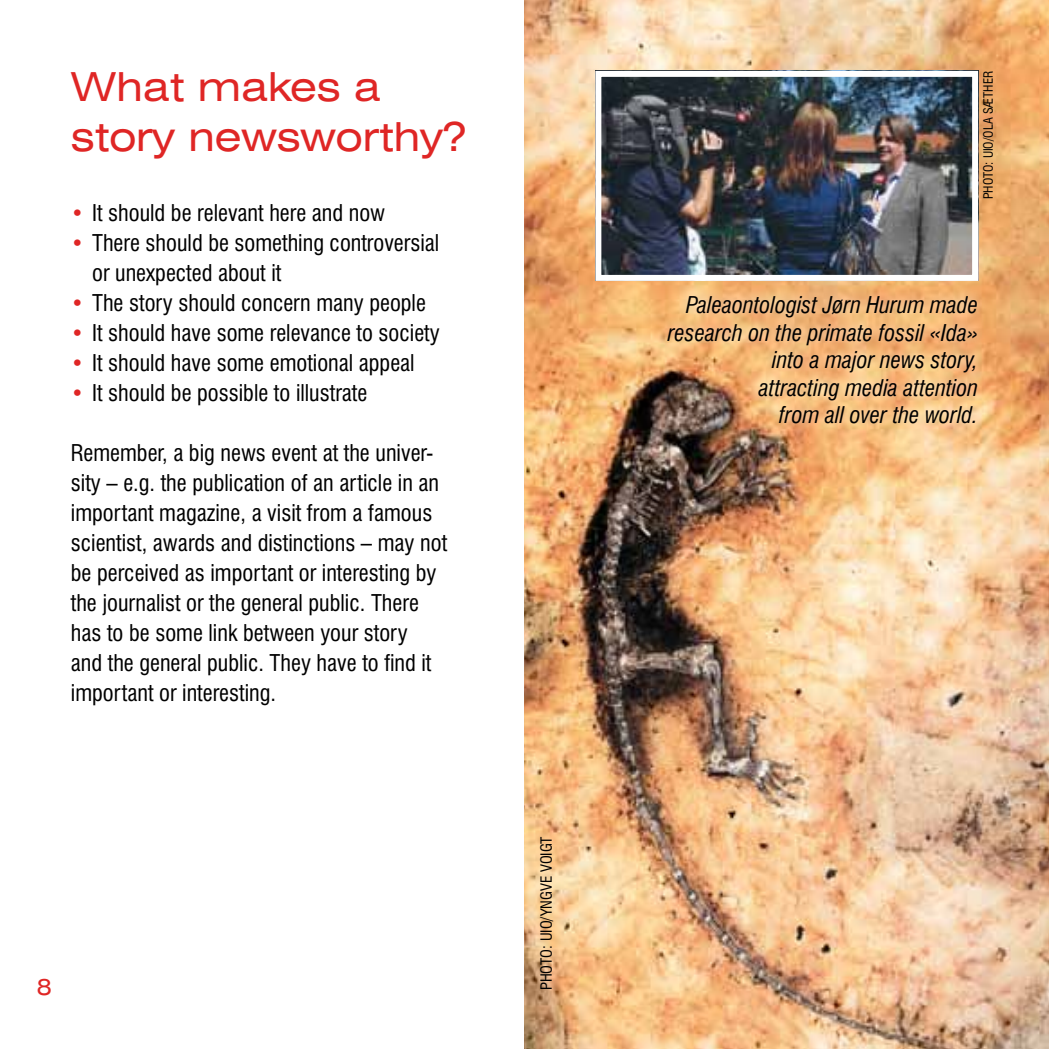
<style>
.page{position:relative;width:1049px;height:1049px;background:#fff}
.page>*{position:absolute;margin:0;border:0;box-sizing:border-box;transform-origin:0 0}
.t1{font:expanded 40px/50px "Swiss 721 BT";color:#df2625}
.t2{font:condensed 22.5px/30px "Swiss 721 BT";color:#000}
.t3{font:italic condensed 22.5px/27.5px "Swiss 721 BT";color:#000;text-align:right}
.t4{font:expanded 22.5px "Swiss 721 BT";color:#df2625}
.t5{font:condensed 15px "Swiss 721 BT";color:#000}
.t6{font:condensed 12.5px "Swiss 721 BT";color:#000}
.s1{color:#df2625}
</style>
<div class="page">
<img style="left:524px;top:0;width:525px;height:1049px">
<img style="left:602px;top:78px;width:369px;height:196px">
<div style="left:595px;top:71px;width:383px;height:210px;border:6px solid #fff"></div>
<div style="left:655px;top:284px;width:334px;height:152px;background:#fff;opacity:.75"></div>
<h1 class="t1" style="left:71px;top:62px;width:397px">What makes a story newsworthy?</h1>
<p class="t6" style="left:981px;top:199px;width:130px;rotate:-90deg">PHoTO: UIO/OLA SÆTHER</p>
<p class="t2" style="left:71px;top:198px;width:316px"><span class="s1">•</span> It should be relevant here and now</p>
<p class="t2" style="left:92px;top:228px;width:349px;text-indent:-21px"><span class="s1">•</span> There should be something controversial or unexpected about it</p>
<p class="t2" style="left:71px;top:288px;width:357px"><span class="s1">•</span> The story should concern many people</p>
<p class="t2" style="left:71px;top:318px;width:370px"><span class="s1">•</span> It should have some relevance to society</p>
<p class="t2" style="left:71px;top:348px;width:345px"><span class="s1">•</span> It should have some emotional appeal</p>
<p class="t2" style="left:71px;top:378px;width:298px"><span class="s1">•</span> It should be possible to illustrate</p>
<p class="t2" style="left:71px;top:438px;width:378px">Remember, a big news event at the univer&shy;sity – e.g. the publication of an article in an important magazine, a visit from a famous scientist, awards and distinctions – may not be perceived as important or interesting by the journalist or the general public. There has to be some link between your story<br>and the general public. They have to find it important or interesting.</p>
<p class="t3" style="left:668px;top:291px;width:312px">Paleaontologist Jørn Hurum made research on the primate fossil «Ida» into a major news story,<br>attracting media attention<br>from all over the world.</p>
<p class="t4" style="left:37px;top:974px;width:17px">8</p>
<p class="t5" style="left:537px;top:990px;width:155px;rotate:-90deg">phoTO: UIO/YNGVE VOIGT</p>
</div>
